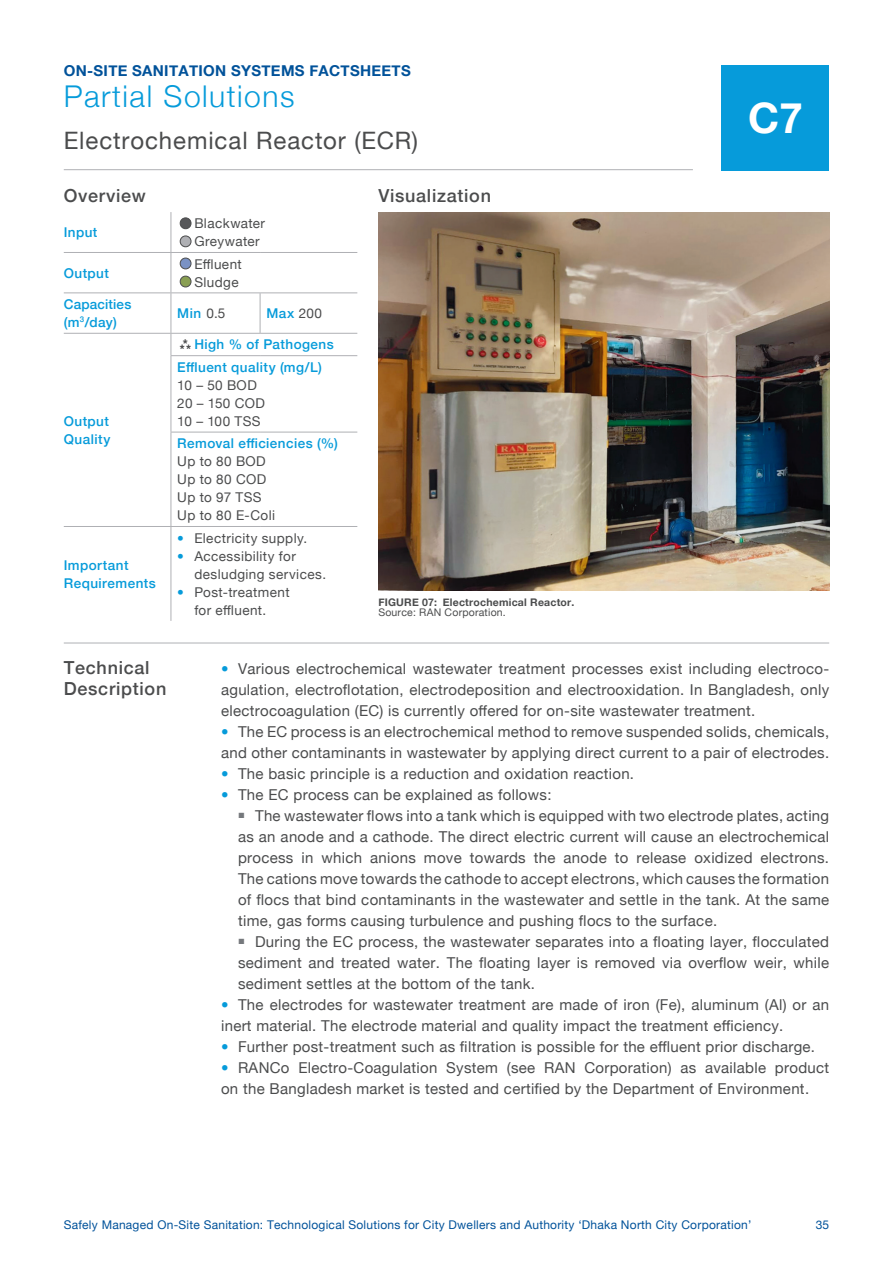
<style>
.page{position:relative;width:893px;height:1263px;background:#fff}
.page>*{position:absolute;margin:0;border:0;box-sizing:border-box;transform-origin:0 0}
.t1{font:700 42px "Helvetica Neue";color:#fff}
.H2__Not_on_TOC{font:300 30px "Helvetica Neue";letter-spacing:.05em;color:#069bda}
.t2{font:24px "Helvetica Neue";letter-spacing:.035em;color:#4b4c4d}
.t3{font:500 18px/21px "Helvetica Neue";letter-spacing:.04em;color:#4b4c4d}
.t4{font:15px/21px "Helvetica Neue";letter-spacing:.02em;color:#4b4c4d;text-align:justify}
.H1__Not_on_TOC{font:700 15px "Helvetica Neue";letter-spacing:.02em;color:#01529a}
.Table_Body_Align_Lef{font:13.5px/18px "Helvetica Neue";letter-spacing:.03em;color:#4b4c4d}
.Table_Body_Align_Lef-2{font:500 13.5px "Helvetica Neue";letter-spacing:.03em;color:#069bda}
.Table_Header{font:500 13.5px/18px "Helvetica Neue";letter-spacing:.03em;color:#069bda}
.Table_Header-2{font:500 13.5px/18px "Helvetica Neue";letter-spacing:.01em;color:#069bda}
.t5{font:12px "Helvetica Neue";letter-spacing:.02em;color:#01529a}
.t6{font:700 10.5px/10.5px "Helvetica Neue";letter-spacing:.02em;color:#4b4c4d}
.s1{font-weight:400;color:#4b4c4d}
.s2{font-weight:700;color:#4b4c4d}
.s3{font-weight:500;color:#069bda}
.s4{font-weight:400}
</style>
<div class="page">
<div style="left:722px;top:65px;width:107px;height:105px;background:#069bda"></div>
<hr style="left:64px;top:169px;width:629px;height:1px;background:#afb0b4">
<hr style="left:171px;top:212px;width:1px;height:40px;background:#afb0b4">
<hr style="left:171px;top:253px;width:1px;height:39px;background:#afb0b4">
<svg style="left:171px;top:334px;width:1px;height:21px"></svg>
<hr style="left:171px;top:356px;width:1px;height:76px;background:#afb0b4">
<hr style="left:171px;top:432px;width:1px;height:94px;background:#afb0b4">
<hr style="left:171px;top:527px;width:1px;height:94px;background:#afb0b4">
<hr style="left:260px;top:293px;width:1px;height:40px;background:#afb0b4">
<hr style="left:171px;top:293px;width:1px;height:40px;background:#afb0b4">
<hr style="left:64px;top:252px;width:107px;height:1px;background:#afb0b4">
<hr style="left:171px;top:252px;width:89px;height:1px;background:#afb0b4">
<hr style="left:260px;top:252px;width:97px;height:1px;background:#afb0b4">
<hr style="left:64px;top:292px;width:107px;height:1px;background:#afb0b4">
<hr style="left:171px;top:292px;width:89px;height:1px;background:#afb0b4">
<hr style="left:260px;top:292px;width:97px;height:1px;background:#afb0b4">
<hr style="left:64px;top:333px;width:107px;height:1px;background:#afb0b4">
<hr style="left:171px;top:333px;width:89px;height:1px;background:#afb0b4">
<hr style="left:260px;top:333px;width:97px;height:1px;background:#afb0b4">
<hr style="left:171px;top:355px;width:89px;height:1px;background:#afb0b4">
<hr style="left:260px;top:355px;width:97px;height:1px;background:#afb0b4">
<hr style="left:171px;top:432px;width:89px;height:1px;background:#afb0b4">
<hr style="left:260px;top:432px;width:97px;height:1px;background:#afb0b4">
<hr style="left:64px;top:526px;width:107px;height:1px;background:#afb0b4">
<hr style="left:171px;top:526px;width:89px;height:1px;background:#afb0b4">
<hr style="left:260px;top:526px;width:97px;height:1px;background:#afb0b4">
<img style="left:378px;top:212px;width:451px;height:378px">
<div style="left:180px;top:258px;width:11px;height:11px;background:#7a92c4;border-radius:50%"></div>
<div style="left:180px;top:258px;width:11px;height:11px;border:1px solid #4b4c4d;border-radius:50%"></div>
<div style="left:180px;top:276px;width:11px;height:11px;background:#899f53;border-radius:50%"></div>
<div style="left:180px;top:276px;width:11px;height:11px;border:1px solid #4b4c4d;border-radius:50%"></div>
<div style="left:180px;top:236px;width:11px;height:11px;background:#afb0b4;border-radius:50%"></div>
<div style="left:180px;top:236px;width:11px;height:11px;border:1px solid #4b4c4d;border-radius:50%"></div>
<div style="left:180px;top:218px;width:11px;height:11px;background:#57585a;border-radius:50%"></div>
<div style="left:180px;top:217px;width:11px;height:12px;border:1px solid #4b4c4d;border-radius:50%"></div>
<hr style="left:64px;top:643px;width:765px;height:1px;background:#afb0b4">
<p class="H1__Not_on_TOC" style="left:64px;top:58px;width:348px">ON-SITE SANITATION SYSTEMS FACTSHEETS</p>
<p class="H2__Not_on_TOC" style="left:64px;top:72px;width:232px">Partial Solutions</p>
<h3 class="t2" style="left:64px;top:123px;width:356px">Electrochemical Reactor (ECR)</h3>
<h4 class="t3" style="left:64px;top:183px;width:84px">Overview</h4>
<h4 class="t3" style="left:378px;top:183px;width:114px">Visualization</h4>
<p class="Table_Header" style="left:64px;top:222px;width:35px">Input</p>
<p class="Table_Body_Align_Lef" style="left:194px;top:215px;width:72px">Blackwater</p>
<p class="Table_Body_Align_Lef" style="left:194px;top:233px;width:67px">Greywater</p>
<p class="Table_Header" style="left:64px;top:263px;width:47px">Output</p>
<p class="Table_Body_Align_Lef" style="left:194px;top:255px;width:49px">Effluent</p>
<p class="Table_Body_Align_Lef" style="left:194px;top:273px;width:46px">Sludge</p>
<p class="Table_Header-2" style="left:64px;top:294px;width:69px">Capacities (m<sup>3</sup>/day)</p>
<p class="Table_Body_Align_Lef-2" style="left:177px;top:302px;width:50px">Min <span class="s1">0.5</span></p>
<p class="Table_Body_Align_Lef-2" style="left:266px;top:302px;width:57px">Max <span class="s1">200</span></p>
<p class="Table_Header" style="left:64px;top:411px;width:48px">Output<br>Quality</p>
<p class="Table_Header" style="left:64px;top:555px;width:94px">Important<br>Requirements</p>
<p class="Table_Body_Align_Lef-2" style="left:180px;top:334px;width:155px"><span class="s2">⁂</span> High % of Pathogens</p>
<p class="Table_Body_Align_Lef-2" style="left:177px;top:356px;width:146px">Effluent quality (mg/L)</p>
<p class="Table_Body_Align_Lef" style="left:177px;top:377px;width:81px">10 – 50 BOD</p>
<p class="Table_Body_Align_Lef" style="left:177px;top:395px;width:89px">20 – 150 COD</p>
<p class="Table_Body_Align_Lef" style="left:177px;top:413px;width:85px">10 – 100 TSS</p>
<p class="Table_Body_Align_Lef-2" style="left:177px;top:432px;width:162px">Removal efficiencies (%)</p>
<p class="Table_Body_Align_Lef" style="left:177px;top:453px;width:90px">Up to 80 BOD</p>
<p class="Table_Body_Align_Lef" style="left:177px;top:471px;width:91px">Up to 80 COD</p>
<p class="Table_Body_Align_Lef" style="left:177px;top:489px;width:86px">Up to 97 TSS</p>
<p class="Table_Body_Align_Lef" style="left:177px;top:507px;width:99px">Up to 80 E-Coli</p>
<p class="Table_Body_Align_Lef" style="left:177px;top:529px;width:131px"><span class="s3">•</span> Electricity supply.</p>
<p class="Table_Body_Align_Lef" style="left:194px;top:547px;width:133px;text-indent:-17px"><span class="s3">•</span> Accessibility for desludging services.</p>
<p class="Table_Body_Align_Lef" style="left:177px;top:583px;width:114px;text-align:center"><span class="s3">•</span> Post-treatment for effluent.</p>
<p class="t6" style="left:378px;top:597px;width:198px">FIGURE 07: Electrochemical Reactor.<br><span class="s4">Source: RAN Corporation.</span></p>
<p class="t1" style="left:748px;top:85px;width:56px">C7</p>
<h4 class="t3" style="left:64px;top:656px;width:104px">Technical<br>Description</h4>
<p class="t4" style="left:221px;top:659px;width:610px;text-indent:17px">Various electrochemical wastewater treatment processes exist including electroco&shy;agulation, electroflotation, electrodeposition and electrooxidation. In Bangladesh, only electrocoagulation (EC) is currently offered for on-site wastewater treatment.</p>
<p class="t4" style="left:221px;top:722px;width:610px;text-align:right">The EC process is an electrochemical method to remove suspended solids, chemicals, and other contaminants in wastewater by applying direct current to a pair of electrodes.</p>
<p class="t4" style="left:238px;top:764px;width:398px">The basic principle is a reduction and oxidation reaction.</p>
<p class="t4" style="left:238px;top:785px;width:315px">The EC process can be explained as follows:</p>
<p class="t4" style="left:238px;top:806px;width:593px"><sup>■</sup> The wastewater flows into a tank which is equipped with two electrode plates, acting as an anode and a cathode. The direct electric current will cause an electrochemical process in which anions move towards the anode to release oxidized electrons.<br>The cations move towards the cathode to accept electrons, which causes the formation of flocs that bind contaminants in the wastewater and settle in the tank. At the same time, gas forms causing turbulence and pushing flocs to the surface.</p>
<p class="t4" style="left:238px;top:932px;width:593px"><sup>■</sup> During the EC process, the wastewater separates into a floating layer, flocculated sediment and treated water. The floating layer is removed via overflow weir, while sediment settles at the bottom of the tank.</p>
<p class="t4" style="left:221px;top:995px;width:610px;text-indent:17px">The electrodes for wastewater treatment are made of iron (Fe), aluminum (Al) or an inert material. The electrode material and quality impact the treatment efficiency.</p>
<p class="t4" style="left:238px;top:1037px;width:578px">Further post-treatment such as filtration is possible for the effluent prior discharge.</p>
<p class="t4" style="left:221px;top:1058px;width:610px;text-indent:17px">RANCo Electro-Coagulation System (see RAN Corporation) as available product on the Bangladesh market is tested and certified by the Department of Environment.</p>
<p class="t5" style="left:64px;top:1216px;width:689px">Safely Managed On-Site Sanitation: Technological Solutions for City Dwellers and Authority ‘Dhaka North City Corporation’</p>
<p class="t5" style="left:816px;top:1216px;width:15px">35</p>
</div>
